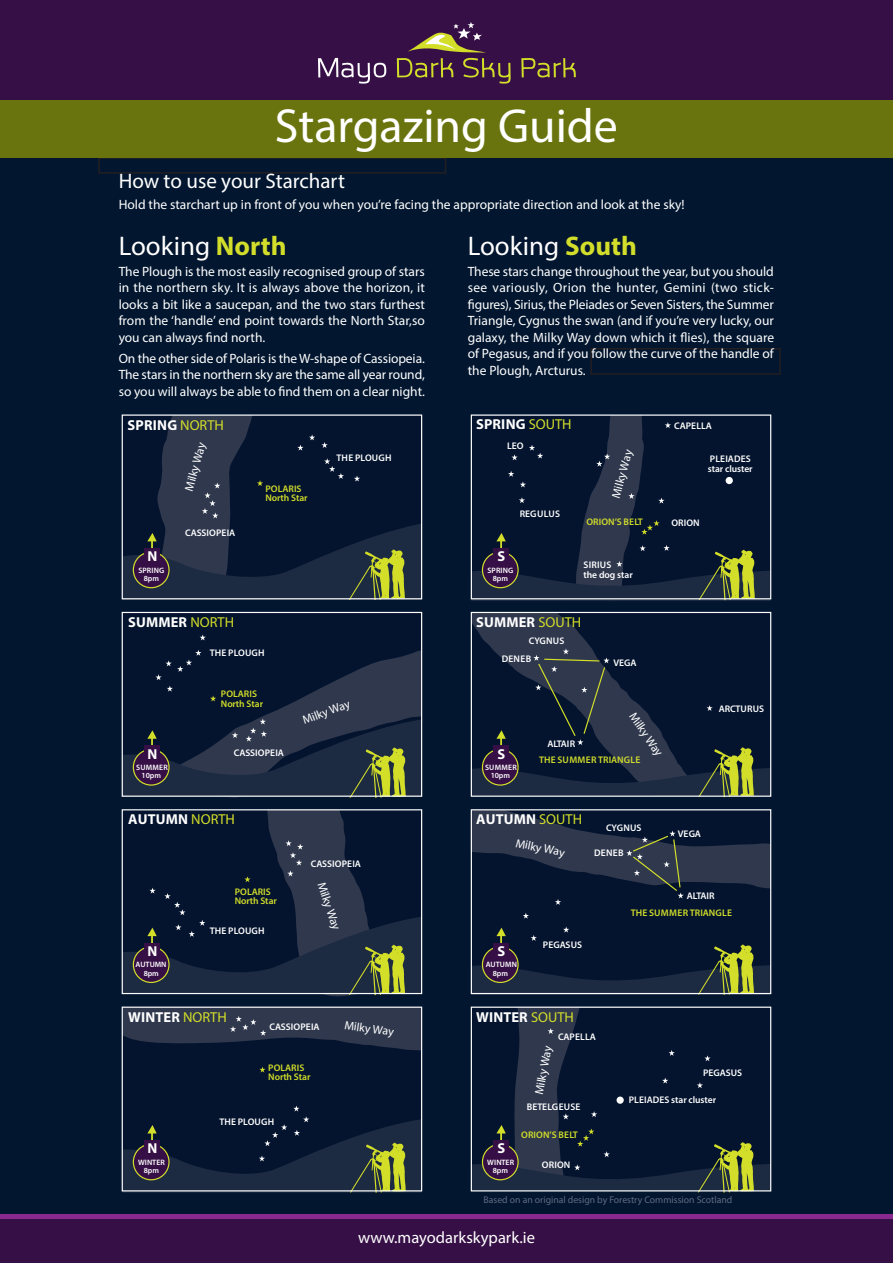
<style>
.page{position:relative;width:893px;height:1263px;background:#fff}
.page>*{position:absolute;margin:0;border:0;box-sizing:border-box;transform-origin:0 0}
.t1{font:48px "Myriad Pro";color:#fff}
.t2{font:27px "Myriad Pro";color:#fff}
.t3{font:21px "Myriad Pro";color:#fff}
.t4{font:16.5px "Myriad Pro";color:#fff}
.t5{font:700 14.4px "Myriad Pro";letter-spacing:.01em;color:#fff}
.t6{font:13.5px/16.5px "Myriad Pro";color:#fff;text-align:justify}
.t7{font:12px "Myriad Pro";color:#fff}
.t8{font:9.75px "Myriad Pro";color:#5f6b82}
.t9{font:600 9.6px/9.6px "Myriad Pro";letter-spacing:.01em;color:#fff}
.t10{font:600 9.6px/9.6px "Myriad Pro";letter-spacing:-.01em;color:#d3de29}
.t11{font:600 9.6px "Myriad Pro";letter-spacing:.01em;color:#d3de2a}
.t12{font:600 9.6px/9.6px "Myriad Pro";letter-spacing:-.01em;color:#fff}
.t13{font:600 7.8px/8.4px "Myriad Pro";color:#fff;text-align:center}
.t14{font:600 7.8px/8.4px "Myriad Pro";letter-spacing:.03em;color:#fff;text-align:center}
.t15{font:600 7.8px/8.4px "Myriad Pro";letter-spacing:.02em;color:#fff;text-align:center}
.s1{font-weight:700;color:#d3de2b}
.s2{font-weight:400;color:#d3de2a}
</style>
<div class="page">
<div style="left:0;top:157px;width:893px;height:1057px;background:#02162f"></div>
<div style="left:0;top:0;width:893px;height:157px;background:#360f46"></div>
<svg style="left:318px;top:58px;width:68px;height:26px"></svg>
<svg style="left:397px;top:22px;width:114px;height:62px"></svg>
<svg style="left:521px;top:58px;width:55px;height:20px"></svg>
<div style="left:0;top:1218px;width:893px;height:45px;background:#360f46"></div>
<div style="left:99px;top:158px;width:346px;height:15px;background:#02162f"></div>
<div style="left:98px;top:157px;width:348px;height:17px;border:2px solid #231f20"></div>
<div style="left:591px;top:349px;width:189px;height:25px;background:#02162f"></div>
<div style="left:590px;top:348px;width:191px;height:27px;border:2px solid #231f20"></div>
<div style="left:0;top:100px;width:893px;height:57px;background:#6a740e"></div>
<hr style="left:0;top:1214px;width:893px;height:4px;background:#89288e">
<svg style="left:122px;top:416px;width:300px;height:184px;background:#172539"></svg>
<div style="left:144px;top:548px;width:16px;height:15px;background:#360f46"></div>
<div style="left:122px;top:414px;width:300px;height:185px;border:1px solid #fff"></div>
<div style="left:122px;top:612px;width:300px;height:184px;background:#04142e"></div>
<svg style="left:200px;top:634px;width:6px;height:6px"></svg>
<svg style="left:122px;top:650px;width:300px;height:150px"></svg>
<div style="left:144px;top:745px;width:16px;height:16px;background:#360f46"></div>
<div style="left:122px;top:612px;width:300px;height:185px;border:1px solid #fff"></div>
<svg style="left:122px;top:811px;width:300px;height:189px;background:#152337"></svg>
<div style="left:144px;top:943px;width:16px;height:15px;background:#360f46"></div>
<div style="left:122px;top:809px;width:300px;height:185px;border:1px solid #fff"></div>
<div style="left:122px;top:1007px;width:300px;height:184px;background:#04142e"></div>
<svg style="left:124px;top:1008px;width:296px;height:42px"></svg>
<svg style="left:259px;top:1067px;width:7px;height:5px"></svg>
<svg style="left:122px;top:1105px;width:300px;height:87px"></svg>
<div style="left:144px;top:1140px;width:16px;height:15px;background:#360f46"></div>
<div style="left:122px;top:1006px;width:300px;height:185px;border:1px solid #fff"></div>
<svg style="left:471px;top:612px;width:300px;height:185px;background:#1b283b"></svg>
<div style="left:493px;top:745px;width:16px;height:16px;background:#360f46"></div>
<div style="left:471px;top:810px;width:300px;height:183px;background:#04142e"></div>
<svg style="left:523px;top:913px;width:6px;height:6px"></svg>
<svg style="left:473px;top:811px;width:296px;height:94px"></svg>
<svg style="left:471px;top:927px;width:300px;height:68px"></svg>
<div style="left:493px;top:943px;width:16px;height:15px;background:#360f46"></div>
<svg style="left:471px;top:1007px;width:300px;height:185px;background:#162438"></svg>
<div style="left:493px;top:1140px;width:16px;height:15px;background:#360f46"></div>
<svg style="left:471px;top:416px;width:300px;height:188px;background:#122035"></svg>
<div style="left:493px;top:548px;width:16px;height:15px;background:#360f46"></div>
<div style="left:471px;top:414px;width:300px;height:185px;border:1px solid #fff"></div>
<p class="t1" style="left:275px;top:97px;width:345px">Stargazing Guide</p>
<p class="t3" style="left:119px;top:168px;width:228px">How to use your Starchart</p>
<p class="t6" style="left:119px;top:196px;width:567px">Hold the starchart up in front of you when you’re facing the appropriate direction and look at the sky!</p>
<p class="t2" style="left:468px;top:229px;width:171px">Looking <span class="s1">South</span></p>
<p class="t6" style="left:468px;top:263px;width:308px">These stars change throughout the year, but you should see variously, Orion the hunter, Gemini (two stick&shy;figures), Sirius, the Pleiades or Seven Sisters, the Summer Triangle, Cygnus the swan (and if you’re very lucky, our galaxy, the Milky Way down which it flies), the square of Pegasus, and if you follow the curve of the handle of the Plough, Arcturus.</p>
<p class="t2" style="left:119px;top:229px;width:169px">Looking <span class="s1">North</span></p>
<p class="t6" style="left:119px;top:263px;width:308px">The Plough is the most easily recognised group of stars in the northern sky. It is always above the horizon, it looks a bit like a saucepan, and the two stars furthest from the ‘handle’ end point towards the North Star,so you can always find north.</p>
<p class="t6" style="left:119px;top:350px;width:308px">On the other side of Polaris is the W-shape of Cassiopeia.<br>The stars in the northern sky are the same all year round, so you will always be able to find them on a clear night.</p>
<p class="t5" style="left:128px;top:415px;width:98px">SPRING <span class="s2">NORTH</span></p>
<p class="t7" style="left:182px;top:489px;width:51px;rotate:-75deg">Milky Way</p>
<p class="t5" style="left:148px;top:547px;width:11px">N</p>
<p class="t13" style="left:138px;top:566px;width:27px">SPRING<br>8pm</p>
<p class="t9" style="left:185px;top:528px;width:52px">CASSIOPEIA</p>
<p class="t5" style="left:128px;top:613px;width:107px">SUMMER <span class="s2">NORTH</span></p>
<p class="t10" style="left:265px;top:484px;width:44px">POLARIS<br>North Star</p>
<p class="t9" style="left:210px;top:647px;width:56px">THE PLOUGH</p>
<p class="t9" style="left:337px;top:453px;width:56px">THE PLOUGH</p>
<p class="t5" style="left:148px;top:744px;width:11px">N</p>
<p class="t14" style="left:136px;top:763px;width:33px">SUMMER<br>10pm</p>
<p class="t10" style="left:221px;top:689px;width:44px">POLARIS<br>North Star</p>
<p class="t9" style="left:234px;top:747px;width:52px">CASSIOPEIA</p>
<p class="t5" style="left:128px;top:810px;width:108px">AUTUMN <span class="s2">NORTH</span></p>
<p class="t7" style="left:301px;top:713px;width:51px;rotate:-20deg">Milky Way</p>
<p class="t9" style="left:311px;top:859px;width:52px">CASSIOPEIA</p>
<p class="t5" style="left:148px;top:942px;width:11px">N</p>
<p class="t13" style="left:135px;top:960px;width:33px">AUTUMN<br>8pm</p>
<p class="t10" style="left:235px;top:886px;width:44px">POLARIS<br>North Star</p>
<p class="t7" style="left:328px;top:880px;width:51px;rotate:71deg">Milky Way</p>
<p class="t9" style="left:210px;top:926px;width:56px">THE PLOUGH</p>
<p class="t5" style="left:128px;top:1007px;width:100px">WINTER <span class="s2">NORTH</span></p>
<p class="t9" style="left:270px;top:1021px;width:52px">CASSIOPEIA</p>
<p class="t10" style="left:268px;top:1062px;width:44px">POLARIS<br>North Star</p>
<p class="t5" style="left:148px;top:1139px;width:11px">N</p>
<p class="t13" style="left:138px;top:1158px;width:28px">WINTER<br>8pm</p>
<p class="t9" style="left:219px;top:1117px;width:56px">THE PLOUGH</p>
<p class="t7" style="left:346px;top:1018px;width:51px;rotate:8deg">Milky Way</p>
<p class="t5" style="left:476px;top:414px;width:97px">SPRING <span class="s2">SOUTH</span></p>
<p class="t9" style="left:507px;top:440px;width:18px">LEO</p>
<p class="t5" style="left:497px;top:547px;width:9px">S</p>
<p class="t9" style="left:520px;top:509px;width:42px">REGULUS</p>
<p class="t13" style="left:487px;top:566px;width:27px">SPRING<br>8pm</p>
<p class="t7" style="left:608px;top:496px;width:51px;rotate:-75deg">Milky Way</p>
<p class="t11" style="left:586px;top:516px;width:58px">ORION’S BELT</p>
<p class="t9" style="left:584px;top:560px;width:51px">SIRIUS<br>the dog star</p>
<p class="t5" style="left:476px;top:613px;width:107px">SUMMER <span class="s2">SOUTH</span></p>
<p class="t9" style="left:529px;top:635px;width:37px">CYGNUS</p>
<p class="t9" style="left:502px;top:653px;width:31px">DENEB</p>
<p class="t9" style="left:613px;top:658px;width:25px">VEGA</p>
<p class="t9" style="left:674px;top:421px;width:39px">CAPELLA</p>
<p class="t12" style="left:708px;top:454px;width:46px">PLEIADES star cluster</p>
<p class="t9" style="left:671px;top:518px;width:30px">ORION</p>
<p class="t5" style="left:497px;top:744px;width:9px">S</p>
<p class="t15" style="left:485px;top:763px;width:33px">SUMMER<br>10pm</p>
<p class="t7" style="left:638px;top:710px;width:51px;rotate:55deg">Milky Way</p>
<p class="t9" style="left:547px;top:739px;width:29px">ALTAIR</p>
<p class="t11" style="left:539px;top:754px;width:103px">THE SUMMER TRIANGLE</p>
<p class="t5" style="left:476px;top:810px;width:107px">AUTUMN <span class="s2">SOUTH</span></p>
<p class="t7" style="left:518px;top:835px;width:51px;rotate:12deg">Milky Way</p>
<p class="t9" style="left:606px;top:823px;width:37px">CYGNUS</p>
<p class="t9" style="left:594px;top:848px;width:31px">DENEB</p>
<p class="t12" style="left:719px;top:703px;width:47px">ARCTURUS</p>
<p class="t9" style="left:678px;top:829px;width:25px">VEGA</p>
<p class="t9" style="left:687px;top:891px;width:29px">ALTAIR</p>
<p class="t5" style="left:497px;top:942px;width:9px">S</p>
<p class="t13" style="left:486px;top:960px;width:33px">AUTUMN<br>8pm</p>
<p class="t9" style="left:543px;top:940px;width:41px">PEGASUS</p>
<p class="t5" style="left:476px;top:1008px;width:99px">WINTER <span class="s2">SOUTH</span></p>
<p class="t9" style="left:558px;top:1031px;width:39px">CAPELLA</p>
<p class="t7" style="left:532px;top:1093px;width:51px;rotate:-80deg">Milky Way</p>
<p class="t9" style="left:527px;top:1101px;width:55px">BETELGEUSE</p>
<p class="t5" style="left:497px;top:1139px;width:9px">S</p>
<p class="t11" style="left:521px;top:1128px;width:58px">ORION’S BELT</p>
<p class="t13" style="left:487px;top:1158px;width:29px">WINTER<br>8pm</p>
<p class="t9" style="left:542px;top:1160px;width:30px">ORION</p>
<p class="t11" style="left:631px;top:907px;width:103px">THE SUMMER TRIANGLE</p>
<p class="t9" style="left:703px;top:1068px;width:41px">PEGASUS</p>
<p class="t12" style="left:629px;top:1095px;width:89px">PLEIADES star cluster</p>
<p class="t8" style="left:484px;top:1193px;width:250px">Based on an original design by Forestry Commission Scotland</p>
<p class="t4" style="left:358px;top:1227px;width:178px">www.mayodarkskypark.ie</p>
</div>
